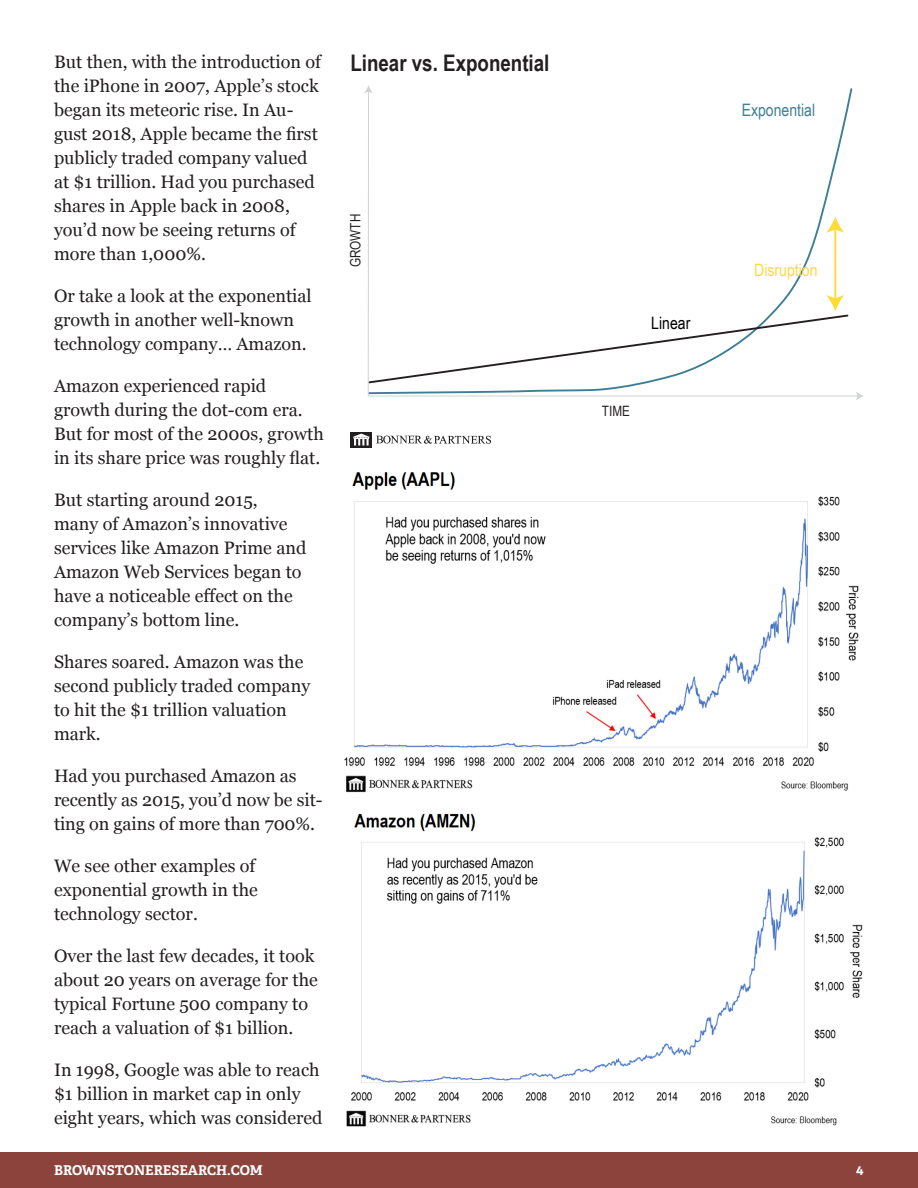
<style>
.page{position:relative;width:918px;height:1188px;background:#fff}
.page>*{position:absolute;margin:0;border:0;box-sizing:border-box;transform-origin:0 0}
.t1{font:700 22.8px "Arial Narrow";color:#231f20}
.Text{font:18px/24px "Georgia";color:#231f20}
.t2{font:17.1px "Arial Narrow";color:#3f7f95}
.t3{font:17.1px "Arial Narrow";color:#ffdb38}
.t4{font:17.1px "Arial Narrow";color:#000}
.t5{font:14.25px "Arial Narrow";color:#231f20}
.t6{font:700 13.5px "Adelle PE";color:#fff}
</style>
<div class="page">
<div style="left:0;top:1152px;width:918px;height:36px;background:#8c433c"></div>
<img style="left:344px;top:472px;width:515px;height:321px">
<div style="left:350px;top:432px;width:22px;height:16px;background:#231f20"></div>
<svg style="left:376px;top:436px;width:115px;height:8px"></svg>
<svg style="left:353px;top:434px;width:17px;height:11px"></svg>
<hr style="left:368px;top:396px;width:490px;height:1px;background:#d0d2d3">
<svg style="left:856px;top:392px;width:8px;height:8px"></svg>
<svg style="left:367px;top:88px;width:486px;height:307px"></svg>
<hr style="left:834px;top:228px;width:2px;height:72px;background:#ffdb38">
<svg style="left:826px;top:217px;width:18px;height:16px"></svg>
<svg style="left:367px;top:295px;width:483px;height:90px"></svg>
<hr style="left:368px;top:91px;width:1px;height:305px;background:#d0d2d3">
<svg style="left:364px;top:85px;width:9px;height:8px"></svg>
<img style="left:346px;top:813px;width:517px;height:314px">
<p class="Text" style="left:54px;top:49px;width:268px">But then, with the introduction of the iPhone in 2007, Apple’s stock began its meteoric rise. In Au&shy;gust 2018, Apple became the first publicly traded company valued at $1 trillion. Had you purchased shares in Apple back in 2008, you’d now be seeing returns of more than 1,000%.</p>
<p class="Text" style="left:54px;top:283px;width:259px">Or take a look at the exponential growth in another well-known technology company… Amazon.</p>
<p class="Text" style="left:54px;top:373px;width:271px">Amazon experienced rapid growth during the dot-com era.<br>But for most of the 2000s, growth in its share price was roughly flat.</p>
<p class="Text" style="left:54px;top:487px;width:254px">But starting around 2015, many of Amazon’s innovative services like Amazon Prime and<br>Amazon Web Services began to have a noticeable effect on the company’s bottom line.</p>
<p class="Text" style="left:54px;top:649px;width:258px">Shares soared. Amazon was the second publicly traded company to hit the $1 trillion valuation mark.</p>
<p class="Text" style="left:54px;top:763px;width:270px">Had you purchased Amazon as recently as 2015, you’d now be sit&shy;ting on gains of more than 700%.</p>
<p class="Text" style="left:54px;top:853px;width:205px">We see other examples of exponential growth in the technology sector.</p>
<p class="Text" style="left:54px;top:943px;width:266px">Over the last few decades, it took about 20 years on average for the typical Fortune 500 company to reach a valuation of $1 billion.</p>
<p class="Text" style="left:54px;top:1057px;width:270px">In 1998, Google was able to reach $1 billion in market cap in only eight years, which was considered</p>
<p class="t1" style="left:350px;top:46px;width:200px">Linear vs. Exponential</p>
<p class="t5" style="left:345px;top:267px;width:55px;rotate:-90deg">GROWTH</p>
<p class="t2" style="left:742px;top:98px;width:75px">Exponential</p>
<p class="t4" style="left:651px;top:311px;width:41px">Linear</p>
<p class="t5" style="left:602px;top:401px;width:29px">TIME</p>
<p class="t3" style="left:754px;top:257px;width:65px">Disruption</p>
<p class="t6" style="left:54px;top:1161px;width:210px">BROWNSTONERESEARCH.COM</p>
<p class="t6" style="left:856px;top:1159px;width:9px">4</p>
</div>
